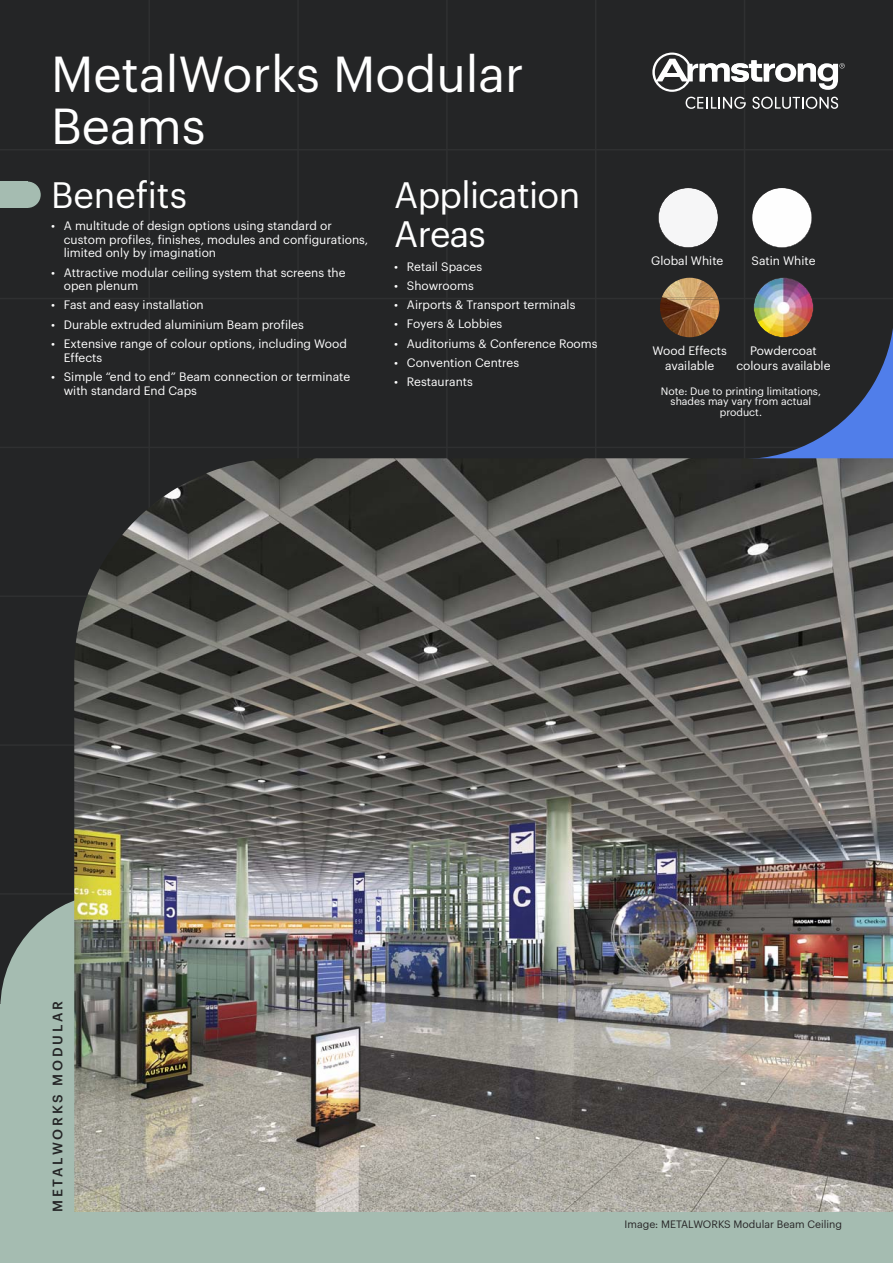
<style>
.page{position:relative;width:893px;height:1263px;background:#fff}
.page>*{position:absolute;margin:0;border:0;box-sizing:border-box;transform-origin:0 0}
.t1{font:49.5px/52.5px "Graphik";color:#fff}
.t2{font:36px/39px "Graphik";letter-spacing:-.02em;color:#fff}
.t3{font:36px "Graphik";color:#fff}
.t4{font:500 13.5px "Graphik";letter-spacing:.205em;color:#242526}
.t5{font:12px/13.5px "Graphik";color:#fff}
.t6{font:10.5px/10.5px "Graphik";color:#fff;text-align:center}
.t7{font:10.5px "Graphik";color:#272526}
</style>
<div class="page">
<div style="left:0;top:0;width:893px;height:1108px;background:#242526"></div>
<hr style="left:0;top:149px;width:893px;height:1px;background:#2f3031">
<hr style="left:0;top:298px;width:893px;height:1px;background:#2f3031">
<hr style="left:0;top:447px;width:893px;height:1px;background:#2f3031">
<hr style="left:0;top:595px;width:893px;height:2px;background:#2f3031">
<hr style="left:148px;top:0;width:2px;height:745px;background:#2f3031">
<hr style="left:297px;top:0;width:2px;height:745px;background:#2f3031">
<hr style="left:446px;top:0;width:2px;height:745px;background:#2f3031">
<hr style="left:595px;top:0;width:1px;height:745px;background:#2f3031">
<hr style="left:744px;top:0;width:1px;height:745px;background:#2f3031">
<hr style="left:0;top:744px;width:893px;height:2px;background:#2f3031">
<div style="left:0;top:900px;width:893px;height:363px;background:#a5bcb1"></div>
<svg style="left:755px;top:297px;width:138px;height:161px"></svg>
<img style="left:74px;top:458px;width:819px;height:754px">
<svg style="left:652px;top:53px;width:193px;height:56px"></svg>
<div style="left:0;top:1004px;width:30px;height:259px;background:#a5bcb1"></div>
<div style="left:0;top:182px;width:28px;height:26px;background:#a5bcb1"></div>
<div style="left:14px;top:182px;width:27px;height:26px;background:#a5bcb1;border-radius:50%"></div>
<img style="left:754px;top:278px;width:59px;height:59px;border-radius:50%">
<div style="left:753px;top:277px;width:61px;height:61px;border:1px solid #272526;border-radius:50%"></div>
<div style="left:658px;top:188px;width:60px;height:60px;background:#f6f6f7;border-radius:50%"></div>
<div style="left:658px;top:188px;width:60px;height:60px;border:1px solid #272526;border-radius:50%"></div>
<div style="left:752px;top:188px;width:60px;height:59px;background:#fefefe;border-radius:50%"></div>
<div style="left:752px;top:188px;width:60px;height:60px;border:1px solid #272526;border-radius:50%"></div>
<img style="left:662px;top:278px;width:56px;height:20px">
<img style="left:660px;top:298px;width:59px;height:39px">
<h1 class="t1" style="left:51px;top:51px;width:474px">MetalWorks Modular<br>Beams</h1>
<h2 class="t3" style="left:51px;top:178px;width:137px">Benefits</h2>
<p class="t5" style="left:64px;top:220px;width:306px;text-indent:-13px">• A multitude of design options using standard or custom profiles, finishes, modules and configurations, limited only by imagination</p>
<p class="t5" style="left:64px;top:266px;width:283px;text-indent:-13px">• Attractive modular ceiling system that screens the open plenum</p>
<p class="t5" style="left:51px;top:299px;width:154px">• Fast and easy installation</p>
<p class="t5" style="left:51px;top:319px;width:254px">• Durable extruded aluminium Beam profiles</p>
<p class="t5" style="left:64px;top:338px;width:285px;text-indent:-13px">• Extensive range of colour options, including Wood<br>Effects</p>
<p class="t5" style="left:64px;top:371px;width:288px;text-indent:-13px">• Simple “end to end” Beam connection or terminate with standard End Caps</p>
<h2 class="t2" style="left:394px;top:178px;width:188px">Application<br>Areas</h2>
<p class="t5" style="left:394px;top:260px;width:90px">• Retail Spaces</p>
<p class="t5" style="left:394px;top:280px;width:81px">• Showrooms</p>
<p class="t5" style="left:394px;top:299px;width:183px">• Airports &amp; Transport terminals</p>
<p class="t5" style="left:394px;top:318px;width:110px">• Foyers &amp; Lobbies</p>
<p class="t5" style="left:394px;top:337px;width:205px">• Auditoriums &amp; Conference Rooms</p>
<p class="t5" style="left:394px;top:357px;width:126px">• Convention Centres</p>
<p class="t5" style="left:394px;top:376px;width:80px">• Restaurants</p>
<p class="t5" style="left:651px;top:255px;width:74px">Global White</p>
<p class="t5" style="left:751px;top:255px;width:66px">Satin White</p>
<p class="t5" style="left:652px;top:344px;width:76px;line-height:15px;text-align:center">Wood Effects available</p>
<p class="t5" style="left:736px;top:344px;width:96px;line-height:15px;text-align:center">Powdercoat colours available</p>
<p class="t6" style="left:661px;top:386px;width:162px">Note: Due to printing limitations, shades may vary from actual product.</p>
<p class="t4" style="left:51px;top:1212px;width:212px;rotate:-90deg">METALWORKS MODULAR</p>
<p class="t7" style="left:625px;top:1219px;width:219px">Image: METALWORKS Modular Beam Ceiling</p>
</div>
